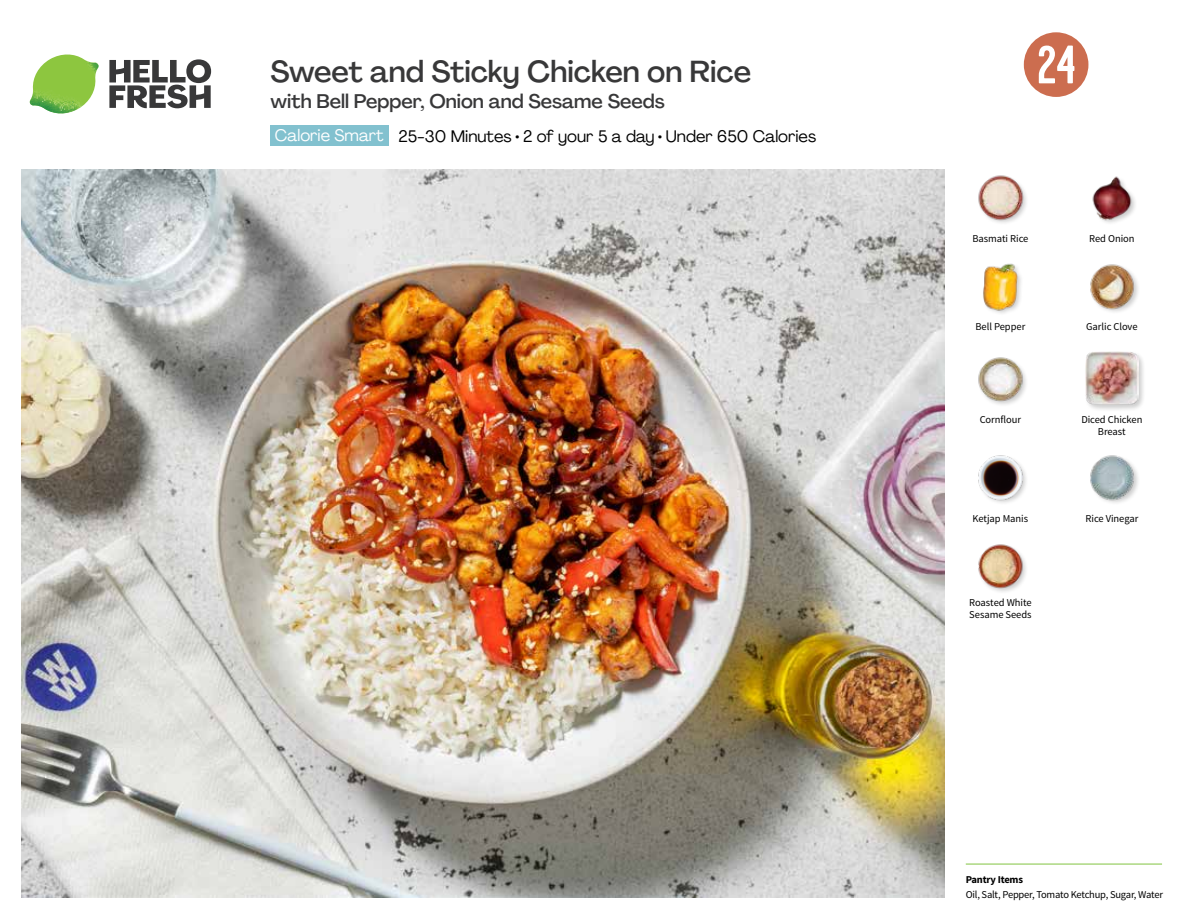
<style>
.page{position:relative;width:1188px;height:918px;background:#fff}
.page>*{position:absolute;margin:0;border:0;box-sizing:border-box;transform-origin:0 0}
.t1{font:54px "Kapra";color:#fff}
.t2{font:500 30px "Agrandir";letter-spacing:-.005em;color:#383839}
.t3{font:500 19.5px "Agrandir";color:#383839}
.t4{font:16.5px "Agrandir";color:#000}
.t5{font:10.5px/12px "Source Sans Pro";letter-spacing:-.005em;color:#000;text-align:center}
.t6{font:700 10.5px "Source Sans Pro";letter-spacing:-.02em;color:#000}
.s1{color:#fff}
</style>
<div class="page">
<svg style="left:109px;top:59px;width:102px;height:49px"></svg>
<img style="left:30px;top:55px;width:69px;height:59px">
<img style="left:21px;top:170px;width:924px;height:728px">
<hr style="left:966px;top:864px;width:196px;height:1px;background:#82c341">
<div style="left:271px;top:126px;width:118px;height:20px;background:#82c1cf"></div>
<img style="left:978px;top:544px;width:48px;height:48px">
<img style="left:978px;top:357px;width:48px;height:48px">
<img style="left:978px;top:455px;width:48px;height:48px">
<img style="left:1090px;top:455px;width:48px;height:48px">
<div style="left:1084px;top:350px;width:62px;height:62px;background:#000;opacity:.2"></div>
<img style="left:1085px;top:351px;width:54px;height:54px">
<img style="left:978px;top:175px;width:48px;height:48px">
<img style="left:983px;top:263px;width:38px;height:51px">
<img style="left:1090px;top:264px;width:48px;height:48px">
<img style="left:1092px;top:176px;width:43px;height:47px">
<svg style="left:1023px;top:32px;width:66px;height:65px"></svg>
<h2 class="t2" style="left:271px;top:53px;width:482px">Sweet and Sticky Chicken on Rice</h2>
<h3 class="t3" style="left:271px;top:89px;width:396px">with Bell Pepper, Onion and Sesame Seeds</h3>
<h3 class="t4" style="left:275px;top:126px;width:543px"><span class="s1">Calorie Smart</span> 25-30 Minutes • 2 of your 5 a day • Under 650 Calories</h3>
<h1 class="t1" style="left:1037px;top:34px;width:40px">24</h1>
<p class="t5" style="left:972px;top:232px;width:58px">Basmati Rice</p>
<p class="t5" style="left:1089px;top:232px;width:47px">Red Onion</p>
<p class="t5" style="left:976px;top:321px;width:51px">Bell Pepper</p>
<p class="t5" style="left:1086px;top:321px;width:53px">Garlic Clove</p>
<p class="t5" style="left:980px;top:414px;width:43px">Cornflour</p>
<p class="t5" style="left:1081px;top:414px;width:63px">Diced Chicken<br>Breast</p>
<p class="t5" style="left:973px;top:513px;width:57px">Ketjap Manis</p>
<p class="t5" style="left:1085px;top:513px;width:54px">Rice Vinegar</p>
<p class="t5" style="left:969px;top:597px;width:64px;text-align:left">Roasted White<br>Sesame Seeds</p>
<p class="t6" style="left:966px;top:873px;width:59px">Pantry Items</p>
<p class="t5" style="left:966px;top:888px;width:199px">Oil, Salt, Pepper, Tomato Ketchup, Sugar, Water</p>
</div>
